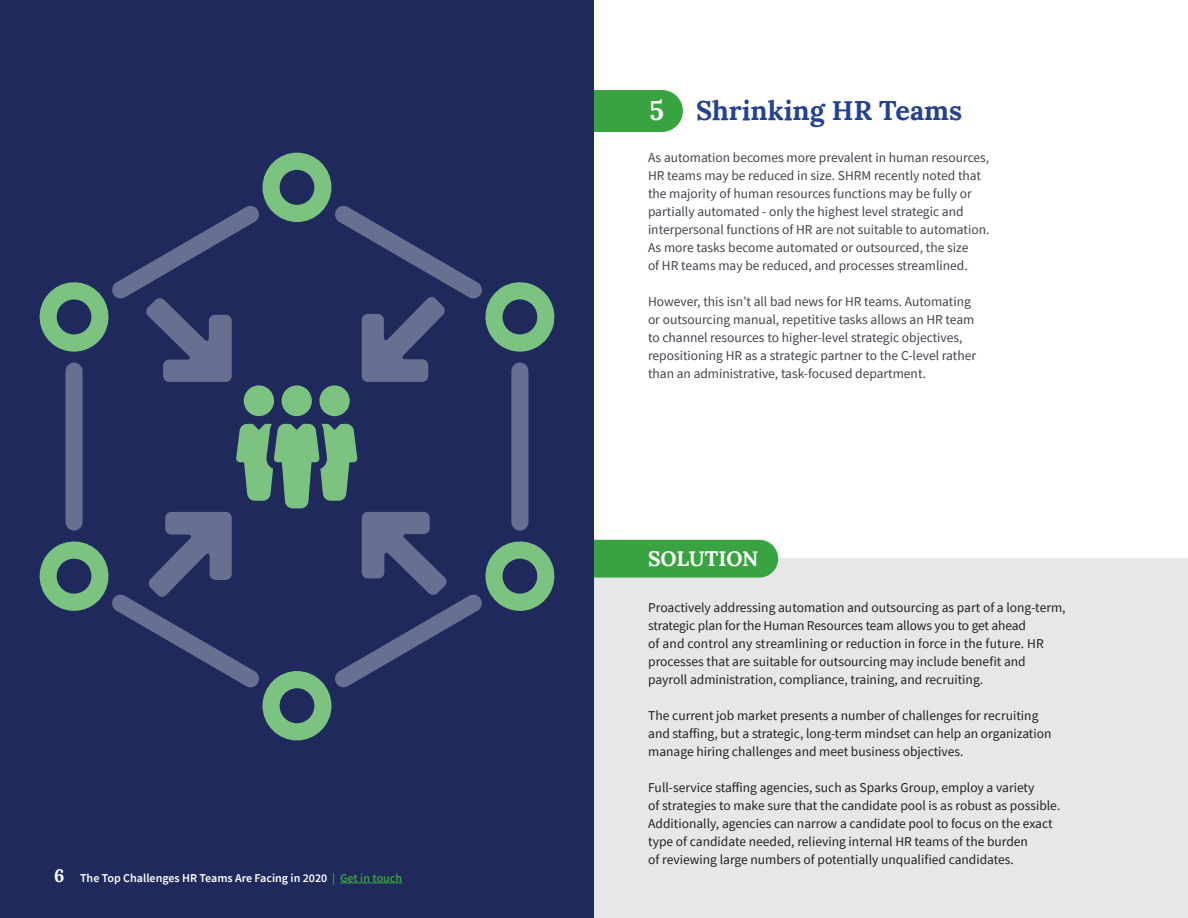
<style>
.page{position:relative;width:1188px;height:918px;background:#fff}
.page>*{position:absolute;margin:0;border:0;box-sizing:border-box;transform-origin:0 0}
.t1{font:700 27px "Lora";color:#24418e}
.t2{font:700 27px "Lora";color:#fff}
.t3{font:700 21px "Lora";letter-spacing:-.01em;color:#fff}
.t4{font:700 18px "Lora";color:#fff}
.Intro{font:13.5px/18px "Source Sans Pro";color:#231f20}
.Intro-2{font:13.5px/18px "Source Sans Pro";color:#3e444c}
.Intro-3{font:600 12px "Source Sans Pro";color:#fff}
.s1{color:#38a340}
</style>
<div class="page">
<div style="left:534px;top:90px;width:149px;height:42px;background:#38a340;border-radius:21px"></div>
<div style="left:594px;top:558px;width:594px;height:360px;background:#e6e7e9"></div>
<div style="left:522px;top:540px;width:256px;height:38px;background:#38a340;border-radius:19px"></div>
<div style="left:0;top:0;width:594px;height:918px;background:#1f295c"></div>
<hr style="left:340px;top:883px;width:62px;height:1px;background:#38a340">
<div style="left:282px;top:385px;width:30px;height:31px;background:#7cc281;border-radius:50%"></div>
<div style="left:319px;top:385px;width:31px;height:31px;background:#7cc281;border-radius:50%"></div>
<div style="left:244px;top:385px;width:30px;height:31px;background:#7cc281;border-radius:50%"></div>
<div style="left:66px;top:363px;width:17px;height:168px;background:#686f91;border-radius:9px"></div>
<div style="left:511px;top:363px;width:17px;height:168px;background:#686f91;border-radius:9px"></div>
<svg style="left:39px;top:424px;width:516px;height:316px"></svg>
<svg style="left:39px;top:153px;width:516px;height:229px"></svg>
<h4 class="t4" style="left:54px;top:860px;width:12px">6</h4>
<p class="Intro-3" style="left:80px;top:870px;width:324px">The Top Challenges HR Teams Are Facing in 2020 <span class="s1">| Get in touch</span></p>
<h4 class="t2" style="left:650px;top:87px;width:16px">5</h4>
<h4 class="t1" style="left:696px;top:87px;width:268px">Shrinking HR Teams</h4>
<p class="Intro-2" style="left:648px;top:148px;width:343px">As automation becomes more prevalent in human resources, HR teams may be reduced in size. SHRM recently noted that the majority of human resources functions may be fully or partially automated - only the highest level strategic and interpersonal functions of HR are not suitable to automation.<br>As more tasks become automated or outsourced, the size<br>of HR teams may be reduced, and processes streamlined.</p>
<p class="Intro-2" style="left:648px;top:292px;width:330px">However, this isn’t all bad news for HR teams. Automating or outsourcing manual, repetitive tasks allows an HR team to channel resources to higher-level strategic objectives, repositioning HR as a strategic partner to the C-level rather than an administrative, task-focused department.</p>
<h4 class="t3" style="left:648px;top:540px;width:112px">SOLUTION</h4>
<p class="Intro" style="left:648px;top:598px;width:419px">Proactively addressing automation and outsourcing as part of a long-term, strategic plan for the Human Resources team allows you to get ahead<br>of and control any streamlining or reduction in force in the future. HR processes that are suitable for outsourcing may include benefit and payroll administration, compliance, training, and recruiting.</p>
<p class="Intro" style="left:648px;top:706px;width:405px">The current job market presents a number of challenges for recruiting and staffing, but a strategic, long-term mindset can help an organization manage hiring challenges and meet business objectives.</p>
<p class="Intro" style="left:648px;top:778px;width:414px">Full-service staffing agencies, such as Sparks Group, employ a variety<br>of strategies to make sure that the candidate pool is as robust as possible.<br>Additionally, agencies can narrow a candidate pool to focus on the exact type of candidate needed, relieving internal HR teams of the burden<br>of reviewing large numbers of potentially unqualified candidates.</p>
</div>
